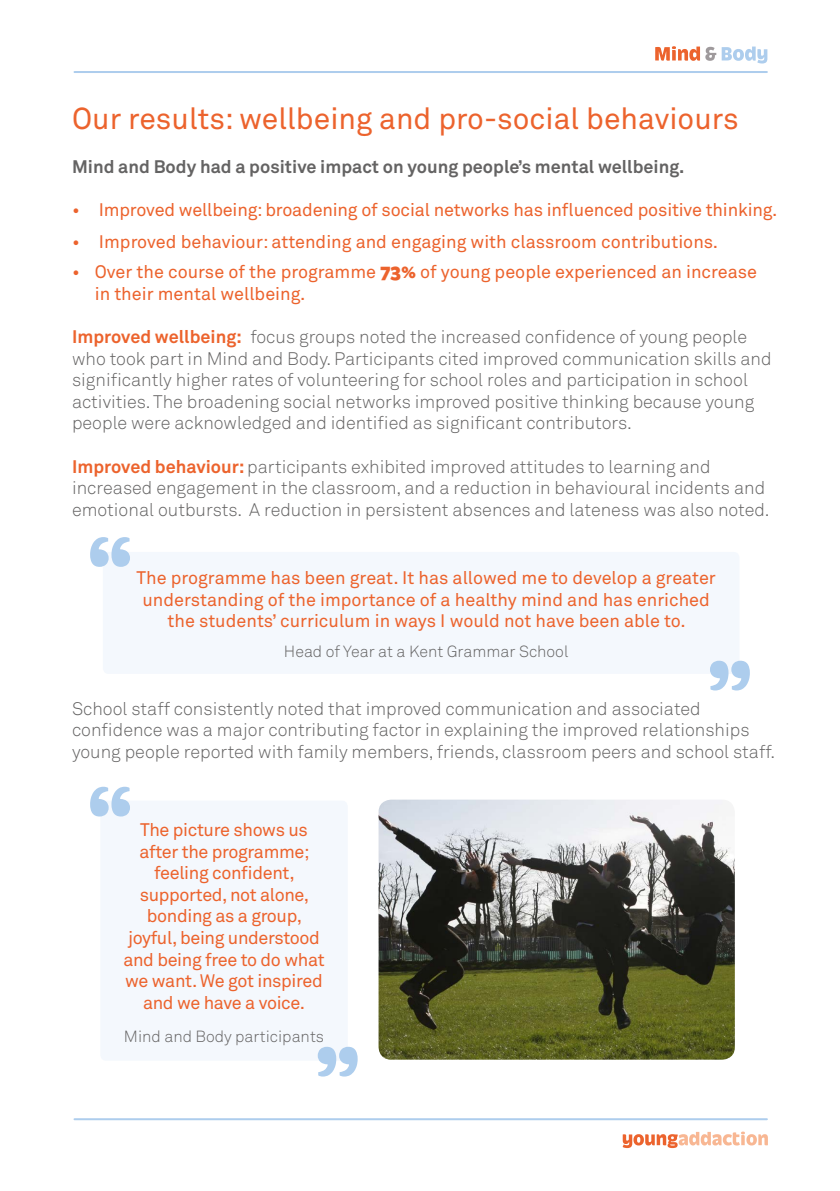
<style>
.page{position:relative;width:840px;height:1191px;background:#fff}
.page>*{position:absolute;margin:0;border:0;box-sizing:border-box;transform-origin:0 0}
.t1{font:30px "Akkurat Std";color:#ec632d}
.t2{font:300 18px/21.6px "Akkurat Std";color:#646363}
.t3{font:18px/21.6px "Akkurat Std";letter-spacing:-.005em;color:#ec632d;text-align:center}
.t4{font:700 18px "Akkurat Std";color:#646363}
.t5{font:300 16px "Akkurat Std";color:#646363}
.s1{font-family:"Addaction";font-weight:900}
.s2{font-weight:700;color:#ec632d}
</style>
<div class="page">
<hr style="left:74px;top:71px;width:692px;height:2px;background:#adcded">
<svg style="left:705px;top:47px;width:62px;height:16px"></svg>
<svg style="left:655px;top:46px;width:44px;height:15px"></svg>
<svg style="left:622px;top:1131px;width:145px;height:17px"></svg>
<hr style="left:74px;top:1118px;width:692px;height:2px;background:#adcded">
<div style="left:103px;top:552px;width:636px;height:122px;background:#f4f8fd;border-radius:6px"></div>
<svg style="left:710px;top:660px;width:39px;height:30px"></svg>
<svg style="left:90px;top:537px;width:40px;height:30px"></svg>
<img style="left:378px;top:799px;width:356px;height:260px">
<div style="left:100px;top:800px;width:247px;height:260px;background:#f4f8fd;border-radius:6px"></div>
<svg style="left:90px;top:786px;width:40px;height:30px"></svg>
<svg style="left:317px;top:1046px;width:40px;height:30px"></svg>
<h1 class="t1" style="left:72px;top:101px;width:667px">Our results: wellbeing and pro-social behaviours</h1>
<p class="t4" style="left:72px;top:155px;width:613px">Mind and Body had a positive impact on young people’s mental wellbeing.</p>
<p class="t3" style="left:72px;top:199px;width:706px">• Improved wellbeing: broadening of social networks has influenced positive thinking.</p>
<p class="t3" style="left:72px;top:231px;width:647px">• Improved behaviour: attending and engaging with classroom contributions.</p>
<p class="t3" style="left:95px;top:261px;width:663px;text-align:left;text-indent:-23px">• Over the course of the programme <span class="s1">73%</span> of young people experienced an increase in their mental wellbeing.</p>
<p class="t2" style="left:72px;top:326px;width:700px"><span class="s2">Improved wellbeing:</span> focus groups noted the increased confidence of young people who took part in Mind and Body. Participants cited improved communication skills and significantly higher rates of volunteering for school roles and participation in school activities. The broadening social networks improved positive thinking because young people were acknowledged and identified as significant contributors.</p>
<p class="t2" style="left:72px;top:455px;width:698px"><span class="s2">Improved behaviour:</span> participants exhibited improved attitudes to learning and increased engagement in the classroom, and a reduction in behavioural incidents and emotional outbursts. A reduction in persistent absences and lateness was also noted.</p>
<p class="t3" style="left:136px;top:567px;width:580px">The programme has been great. It has allowed me to develop a greater understanding of the importance of a healthy mind and has enriched the students’ curriculum in ways I would not have been able to.</p>
<p class="t5" style="left:284px;top:642px;width:286px">Head of Year at a Kent Grammar School</p>
<p class="t2" style="left:72px;top:697px;width:704px">School staff consistently noted that improved communication and associated confidence was a major contributing factor in explaining the improved relationships young people reported with family members, friends, classroom peers and school staff.</p>
<p class="t3" style="left:123px;top:819px;width:203px">The picture shows us after the programme; feeling confident, supported, not alone, bonding as a group, joyful, being understood and being free to do what we want. We got inspired and we have a voice.</p>
<p class="t5" style="left:124px;top:1026px;width:201px">Mind and Body participants</p>
</div>
